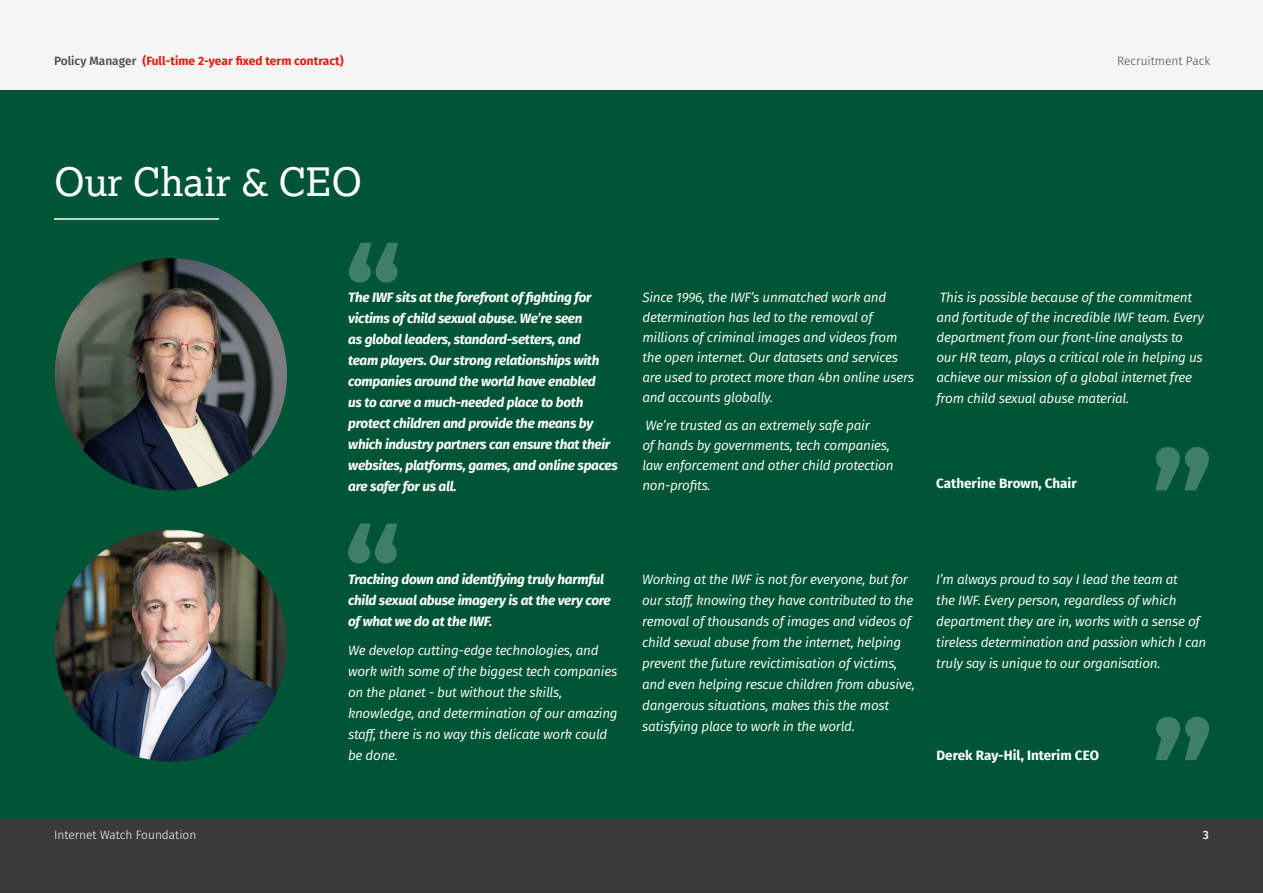
<style>
.page{position:relative;width:1263px;height:893px;background:#fff}
.page>*{position:absolute;margin:0;border:0;box-sizing:border-box;transform-origin:0 0}
.t1{font:39px "Lexia";color:#fff}
.t2{font:italic 13.5px/21px "Fira Sans";letter-spacing:-.02em;color:#fff}
.t3{font:italic 700 13.5px/21px "Fira Sans";letter-spacing:-.02em;color:#fff}
.t4{font:700 13.5px "Fira Sans";color:#fff}
.t5{font:700 12px "Fira Sans";color:#e81911}
.t6{font:300 12px "Fira Sans";color:#fff}
.t7{font:300 12px "Fira Sans";color:#4b4745}
.t8{font:500 12px "Fira Sans";color:#fff}
.s1{font-weight:500;color:#4b4745}
</style>
<div class="page">
<div style="left:0;top:0;width:1263px;height:91px;background:#f5f5f5"></div>
<div style="left:0;top:805px;width:1263px;height:88px;background:#3a3a3a"></div>
<div style="left:0;top:90px;width:1263px;height:5px;background:#005536"></div>
<div style="left:0;top:95px;width:1263px;height:724px;background:#005536"></div>
<hr style="left:54px;top:218px;width:165px;height:2px;background:#fff">
<svg style="left:349px;top:243px;width:49px;height:40px"></svg>
<svg style="left:1155px;top:447px;width:54px;height:43px"></svg>
<svg style="left:348px;top:524px;width:49px;height:39px"></svg>
<svg style="left:1155px;top:717px;width:54px;height:43px"></svg>
<img style="left:55px;top:258px;width:232px;height:232px;border-radius:116px">
<img style="left:55px;top:529px;width:232px;height:233px;border-radius:116px">
<p class="t5" style="left:54px;top:51px;width:291px"><span class="s1">Policy Manager</span> (Full-time 2-year fixed term contract)</p>
<p class="t7" style="left:1117px;top:52px;width:95px">Recruitment Pack</p>
<h1 class="t1" style="left:54px;top:158px;width:310px">Our Chair &amp; CEO</h1>
<p class="t3" style="left:348px;top:286px;width:271px">The IWF sits at the forefront of fighting for victims of child sexual abuse. We’re seen<br>as global leaders, standard-setters, and<br>team players. Our strong relationships with companies around the world have enabled<br>us to carve a much-needed place to both protect children and provide the means by which industry partners can ensure that their websites, platforms, games, and online spaces are safer for us all.</p>
<p class="t2" style="left:642px;top:287px;width:273px;line-height:20px">Since 1996, the IWF’s unmatched work and determination has led to the removal of millions of criminal images and videos from the open internet. Our datasets and services are used to protect more than 4bn online users and accounts globally.</p>
<p class="t2" style="left:642px;top:415px;width:253px;line-height:20px">We’re trusted as an extremely safe pair<br>of hands by governments, tech companies, law enforcement and other child protection non-profits.</p>
<p class="t2" style="left:936px;top:287px;width:269px;line-height:20.1px">This is possible because of the commitment and fortitude of the incredible IWF team. Every department from our front-line analysts to our HR team, plays a critical role in helping us achieve our mission of a global internet free from child sexual abuse material.</p>
<p class="t4" style="left:936px;top:472px;width:142px">Catherine Brown, Chair</p>
<p class="t3" style="left:348px;top:567px;width:264px">Tracking down and identifying truly harmful child sexual abuse imagery is at the very core of what we do at the IWF.</p>
<p class="t2" style="left:348px;top:640px;width:271px">We develop cutting-edge technologies, and work with some of the biggest tech companies on the planet - but without the skills, knowledge, and determination of our amazing staff, there is no way this delicate work could be done.</p>
<p class="t2" style="left:642px;top:568px;width:274px">Working at the IWF is not for everyone, but for our staff, knowing they have contributed to the removal of thousands of images and videos of child sexual abuse from the internet, helping prevent the future revictimisation of victims, and even helping rescue children from abusive, dangerous situations, makes this the most satisfying place to work in the world.</p>
<p class="t2" style="left:936px;top:568px;width:272px">I’m always proud to say I lead the team at<br>the IWF. Every person, regardless of which department they are in, works with a sense of tireless determination and passion which I can truly say is unique to our organisation.</p>
<p class="t4" style="left:936px;top:744px;width:164px">Derek Ray-Hil, Interim CEO</p>
<p class="t6" style="left:54px;top:826px;width:144px">Internet Watch Foundation</p>
<p class="t8" style="left:1203px;top:825px;width:8px">3</p>
</div>
